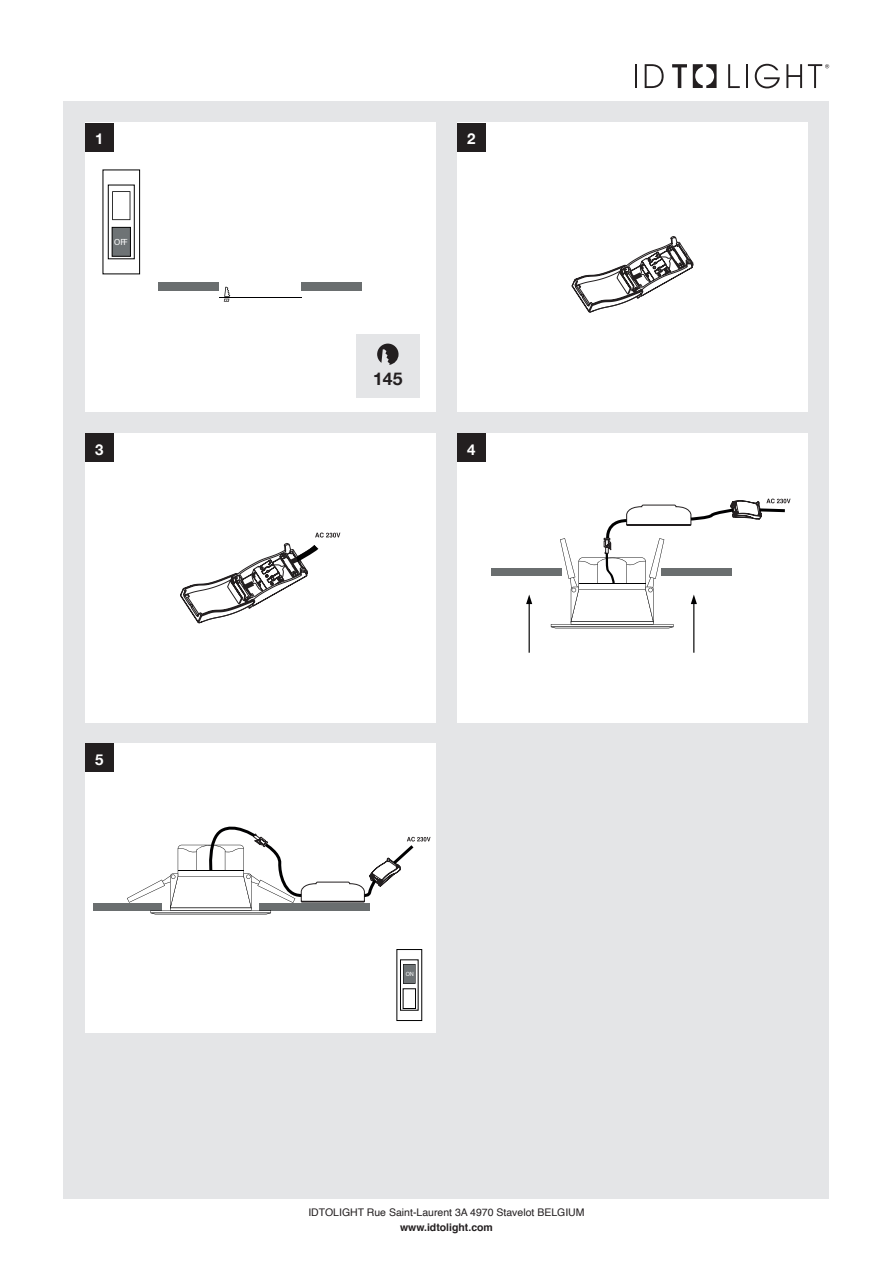
<style>
.page{position:relative;width:893px;height:1263px;background:#fff}
.page>*{position:absolute;margin:0;border:0;box-sizing:border-box;transform-origin:0 0}
.t1{font:700 17.55px "Helvetica Neue";color:#231f20}
.t2{font:700 15px "Helvetica Neue";color:#fff}
.t3{font:10.5px "Helvetica";color:#231f20}
.t4{font:700 10.5px "Helvetica";color:#231f20}
.t5{font:9px "Myriad Pro";color:#fff}
.t6{font:6.15px "Myriad Pro";color:#fff}
</style>
<div class="page">
<hr style="left:635px;top:64px;width:2px;height:24px;background:#231f20">
<svg style="left:645px;top:64px;width:19px;height:24px"></svg>
<svg style="left:672px;top:64px;width:15px;height:24px"></svg>
<svg style="left:728px;top:64px;width:12px;height:24px"></svg>
<hr style="left:745px;top:64px;width:2px;height:24px;background:#231f20">
<svg style="left:755px;top:64px;width:25px;height:24px"></svg>
<svg style="left:786px;top:64px;width:16px;height:24px"></svg>
<svg style="left:808px;top:64px;width:21px;height:24px"></svg>
<svg style="left:693px;top:64px;width:24px;height:24px"></svg>
<div style="left:64px;top:102px;width:765px;height:1097px;background:#e4e5e7"></div>
<div style="left:85px;top:433px;width:351px;height:289px;background:#fff"></div>
<div style="left:85px;top:123px;width:351px;height:289px;background:#fff"></div>
<div style="left:85px;top:744px;width:351px;height:289px;background:#fff"></div>
<div style="left:457px;top:433px;width:351px;height:289px;background:#fff"></div>
<div style="left:457px;top:123px;width:351px;height:289px;background:#fff"></div>
<div style="left:85px;top:433px;width:29px;height:29px;background:#231f20"></div>
<div style="left:85px;top:123px;width:29px;height:28px;background:#231f20"></div>
<div style="left:85px;top:744px;width:29px;height:28px;background:#231f20"></div>
<div style="left:457px;top:433px;width:29px;height:29px;background:#231f20"></div>
<div style="left:457px;top:123px;width:29px;height:28px;background:#231f20"></div>
<svg style="left:102px;top:169px;width:38px;height:106px"></svg>
<svg style="left:396px;top:949px;width:26px;height:72px"></svg>
<div style="left:356px;top:334px;width:63px;height:63px;background:#e4e5e7"></div>
<svg style="left:377px;top:344px;width:22px;height:21px"></svg>
<div style="left:302px;top:283px;width:60px;height:8px;background:#6a6e6f"></div>
<div style="left:159px;top:283px;width:60px;height:8px;background:#6a6e6f"></div>
<hr style="left:219px;top:297px;width:83px;height:1px;background:#000001">
<svg style="left:224px;top:287px;width:6px;height:15px"></svg>
<svg style="left:572px;top:236px;width:121px;height:77px"></svg>
<svg style="left:180px;top:543px;width:138px;height:80px"></svg>
<svg style="left:315px;top:533px;width:25px;height:4px"></svg>
<div style="left:492px;top:568px;width:70px;height:8px;background:#6a6e6f"></div>
<svg style="left:526px;top:594px;width:6px;height:59px"></svg>
<svg style="left:551px;top:499px;width:239px;height:154px"></svg>
<div style="left:93px;top:903px;width:69px;height:7px;background:#6a6e6f"></div>
<svg style="left:127px;top:826px;width:304px;height:88px"></svg>
<h2 class="t2" style="left:95px;top:127px;width:10px">1</h2>
<p class="t5" style="left:114px;top:237px;width:15px">OFF</p>
<h2 class="t2" style="left:95px;top:438px;width:10px">3</h2>
<h2 class="t2" style="left:95px;top:748px;width:10px">5</h2>
<h2 class="t2" style="left:467px;top:127px;width:10px">2</h2>
<h1 class="t1" style="left:373px;top:364px;width:31px">145</h1>
<h2 class="t2" style="left:467px;top:438px;width:10px">4</h2>
<p class="t6" style="left:406px;top:970px;width:10px">ON</p>
<p class="t3" style="left:308px;top:1204px;width:278px">IDTOLIGHT Rue Saint-Laurent 3A 4970 Stavelot BELGIUM</p>
<p class="t4" style="left:400px;top:1218px;width:94px">www.idtolight.com</p>
</div>
